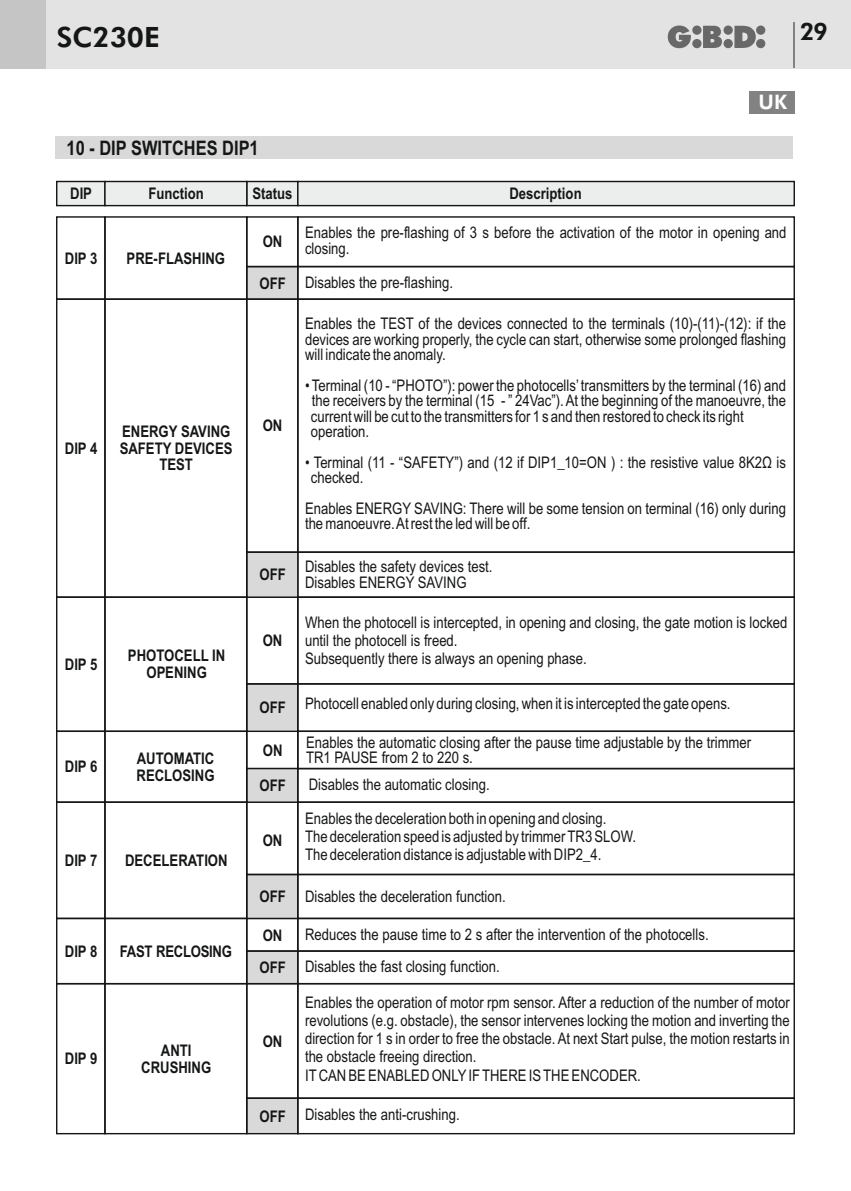
<style>
.page{position:relative;width:851px;height:1191px;background:#fff}
.page>*{position:absolute;margin:0;border:0;box-sizing:border-box;transform-origin:0 0}
.t1{font:800 28px "Futura BT";color:#151616}
.t2{font:800 24px "Futura BT";color:#151616}
.t3{font:700 20px "Arial Narrow";color:#151616}
.t4{font:800 20px "Futura BT";color:#fff}
.t5{font:16px/15.4px "Arial Narrow";color:#151616}
.t6{font:700 16px/16.4px "Arial Narrow";color:#151616}
.t7{font:700 16px "Arial Narrow";letter-spacing:-.02em;color:#151616}
.s1{font-weight:700}
</style>
<div class="page">
<div style="left:0;top:0;width:850px;height:68px;background:#e3e3e3"></div>
<div style="left:0;top:0;width:45px;height:68px;background:#c5c5c5"></div>
<svg style="left:667px;top:26px;width:98px;height:22px"></svg>
<hr style="left:793px;top:23px;width:2px;height:45px;background:#818281">
<div style="left:748px;top:91px;width:46px;height:22px;background:#818281"></div>
<svg style="left:56px;top:180px;width:739px;height:27px"></svg>
<div style="left:55px;top:136px;width:737px;height:23px;background:#d9d9da"></div>
<div style="left:297px;top:216px;width:497px;height:51px;border:1px solid #151616"></div>
<div style="left:247px;top:265px;width:52px;height:33px;background:#d9d9da"></div>
<div style="left:56px;top:216px;width:50px;height:84px;border:1px solid #151616"></div>
<div style="left:246px;top:216px;width:52px;height:51px;border:1px solid #151616"></div>
<div style="left:104px;top:216px;width:143px;height:84px;border:1px solid #151616"></div>
<div style="left:297px;top:266px;width:497px;height:34px;border:1px solid #151616"></div>
<svg style="left:247px;top:951px;width:50px;height:32px"></svg>
<div style="left:56px;top:917px;width:50px;height:67px;border:1px solid #151616"></div>
<div style="left:246px;top:917px;width:52px;height:34px;border:1px solid #151616"></div>
<div style="left:104px;top:917px;width:143px;height:67px;border:1px solid #151616"></div>
<div style="left:297px;top:950px;width:497px;height:34px;border:1px solid #151616"></div>
<svg style="left:245px;top:875px;width:54px;height:45px"></svg>
<div style="left:297px;top:873px;width:497px;height:46px;border:1px solid #151616"></div>
<div style="left:297px;top:801px;width:497px;height:74px;border:1px solid #151616"></div>
<div style="left:56px;top:801px;width:50px;height:118px;border:1px solid #151616"></div>
<div style="left:246px;top:801px;width:52px;height:74px;border:1px solid #151616"></div>
<div style="left:104px;top:801px;width:143px;height:118px;border:1px solid #151616"></div>
<svg style="left:247px;top:767px;width:50px;height:36px"></svg>
<div style="left:56px;top:730px;width:50px;height:73px;border:1px solid #151616"></div>
<div style="left:104px;top:730px;width:143px;height:73px;border:1px solid #151616"></div>
<div style="left:297px;top:768px;width:497px;height:35px;border:1px solid #151616"></div>
<div style="left:297px;top:730px;width:497px;height:39px;border:1px solid #151616"></div>
<svg style="left:247px;top:684px;width:50px;height:48px"></svg>
<div style="left:56px;top:596px;width:50px;height:136px;border:1px solid #151616"></div>
<div style="left:246px;top:596px;width:52px;height:88px;border:1px solid #151616"></div>
<div style="left:104px;top:596px;width:143px;height:136px;border:1px solid #151616"></div>
<div style="left:297px;top:683px;width:497px;height:49px;border:1px solid #151616"></div>
<div style="left:297px;top:551px;width:497px;height:47px;border:1px solid #151616"></div>
<svg style="left:247px;top:553px;width:52px;height:45px"></svg>
<div style="left:297px;top:298px;width:497px;height:255px;border:1px solid #151616"></div>
<div style="left:56px;top:298px;width:50px;height:300px;border:1px solid #151616"></div>
<div style="left:246px;top:298px;width:52px;height:255px;border:1px solid #151616"></div>
<div style="left:104px;top:298px;width:143px;height:300px;border:1px solid #151616"></div>
<svg style="left:245px;top:1099px;width:54px;height:36px"></svg>
<div style="left:297px;top:983px;width:497px;height:116px;border:1px solid #151616"></div>
<div style="left:56px;top:983px;width:50px;height:151px;border:1px solid #151616"></div>
<div style="left:246px;top:983px;width:52px;height:116px;border:1px solid #151616"></div>
<div style="left:104px;top:983px;width:143px;height:151px;border:1px solid #151616"></div>
<div style="left:297px;top:1097px;width:497px;height:37px;border:1px solid #151616"></div>
<h1 class="t1" style="left:57px;top:26px;width:105px">SC230E</h1>
<h2 class="t2" style="left:799px;top:22px;width:29px">29</h2>
<p class="t3" style="left:67px;top:140px;width:194px">10 - DIP SWITCHES DIP1</p>
<p class="t6" style="left:70px;top:187px;width:23px">DIP</p>
<p class="t6" style="left:148px;top:187px;width:57px">Function</p>
<p class="t6" style="left:252px;top:187px;width:42px">Status</p>
<p class="t6" style="left:509px;top:187px;width:74px">Description</p>
<p class="t4" style="left:758px;top:94px;width:30px">UK</p>
<p class="t6" style="left:65px;top:251px;width:34px">DIP 3</p>
<p class="t6" style="left:127px;top:251px;width:100px">PRE-FLASHING</p>
<p class="t6" style="left:65px;top:441px;width:34px">DIP 4</p>
<p class="t6" style="left:120px;top:425px;width:114px;text-align:center">ENERGY SAVING<br>SAFETY DEVICES<br>TEST</p>
<p class="t6" style="left:65px;top:657px;width:34px">DIP 5</p>
<p class="t6" style="left:128px;top:649px;width:99px;text-align:center">PHOTOCELL IN<br>OPENING</p>
<p class="t6" style="left:65px;top:760px;width:34px">DIP 6</p>
<p class="t6" style="left:136px;top:752px;width:79px">AUTOMATIC<br>RECLOSING</p>
<p class="t6" style="left:65px;top:853px;width:34px">DIP 7</p>
<p class="t6" style="left:125px;top:853px;width:104px">DECELERATION</p>
<p class="t6" style="left:65px;top:944px;width:34px">DIP 8</p>
<p class="t7" style="left:120px;top:945px;width:113px">FAST RECLOSING</p>
<p class="t6" style="left:65px;top:1052px;width:34px">DIP 9</p>
<p class="t6" style="left:141px;top:1043px;width:71px;text-align:center">ANTI<br>CRUSHING</p>
<p class="t6" style="left:263px;top:235px;width:21px">ON</p>
<p class="t5" style="left:305px;top:226px;width:483px">Enables the pre-flashing of 3 s before the activation of the motor in opening and closing.</p>
<p class="t5" style="left:259px;top:276px;width:195px"><span class="s1">OFF</span> Disables the pre-flashing.</p>
<p class="t6" style="left:263px;top:419px;width:21px">ON</p>
<p class="t6" style="left:259px;top:568px;width:28px">OFF</p>
<p class="t6" style="left:263px;top:634px;width:21px">ON</p>
<p class="t5" style="left:305px;top:317px;width:482px;text-align:justify">Enables the TEST of the devices connected to the terminals (10)-(11)-(12): if the devices are working properly, the cycle can start, otherwise some prolonged flashing will indicate the anomaly.</p>
<p class="t5" style="left:311px;top:379px;width:476px;text-indent:-6px">• Terminal (10 - “PHOTO”): power the photocells’ transmitters by the terminal (16) and the receivers by the terminal (15 - ” 24Vac”). At the beginning of the manoeuvre, the current will be cut to the transmitters for 1 s and then restored to check its right operation.</p>
<p class="t5" style="left:311px;top:456px;width:476px;text-indent:-6px">• Terminal (11 - “SAFETY”) and (12 if DIP1_10=ON ) : the resistive value 8K2Ω is checked.</p>
<p class="t5" style="left:305px;top:502px;width:482px">Enables ENERGY SAVING: There will be some tension on terminal (16) only during the manoeuvre. At rest the led will be off.</p>
<p class="t5" style="left:305px;top:560px;width:189px">Disables the safety devices test.<br>Disables ENERGY SAVING</p>
<p class="t5" style="left:305px;top:615px;width:484px;line-height:18.2px">When the photocell is intercepted, in opening and closing, the gate motion is locked until the photocell is freed.<br>Subsequently there is always an opening phase.</p>
<p class="t5" style="left:259px;top:697px;width:472px"><span class="s1">OFF</span> Photocell enabled only during closing, when it is intercepted the gate opens.</p>
<p class="t6" style="left:259px;top:734px;width:28px;line-height:35px">ON<br>OFF</p>
<p class="t6" style="left:263px;top:833px;width:21px">ON</p>
<p class="t6" style="left:259px;top:890px;width:28px">OFF</p>
<p class="t6" style="left:259px;top:920px;width:28px;line-height:32.6px">ON<br>OFF</p>
<p class="t6" style="left:263px;top:1034px;width:21px">ON</p>
<p class="t5" style="left:306px;top:736px;width:446px">Enables the automatic closing after the pause time adjustable by the trimmer<br>TR1 PAUSE from 2 to 220 s.</p>
<p class="t5" style="left:309px;top:778px;width:182px">Disables the automatic closing.</p>
<p class="t5" style="left:305px;top:811px;width:332px;line-height:18.2px">Enables the deceleration both in opening and closing.<br>The deceleration speed is adjusted by trimmer TR3 SLOW.<br>The deceleration distance is adjustable with DIP2_4.</p>
<p class="t5" style="left:305px;top:890px;width:202px">Disables the deceleration function.</p>
<p class="t5" style="left:305px;top:919px;width:405px;line-height:32.6px">Reduces the pause time to 2 s after the intervention of the photocells.<br>Disables the fast closing function.</p>
<p class="t5" style="left:305px;top:994px;width:486px;line-height:18.2px">Enables the operation of motor rpm sensor. After a reduction of the number of motor revolutions (e.g. obstacle), the sensor intervenes locking the motion and inverting the direction for 1 s in order to free the obstacle. At next Start pulse, the motion restarts in the obstacle freeing direction.<br>ITCAN BE ENABLED ONLYIF THERE IS THE ENCODER.</p>
<p class="t5" style="left:259px;top:1108px;width:202px"><span class="s1">OFF</span> Disables the anti-crushing.</p>
</div>
